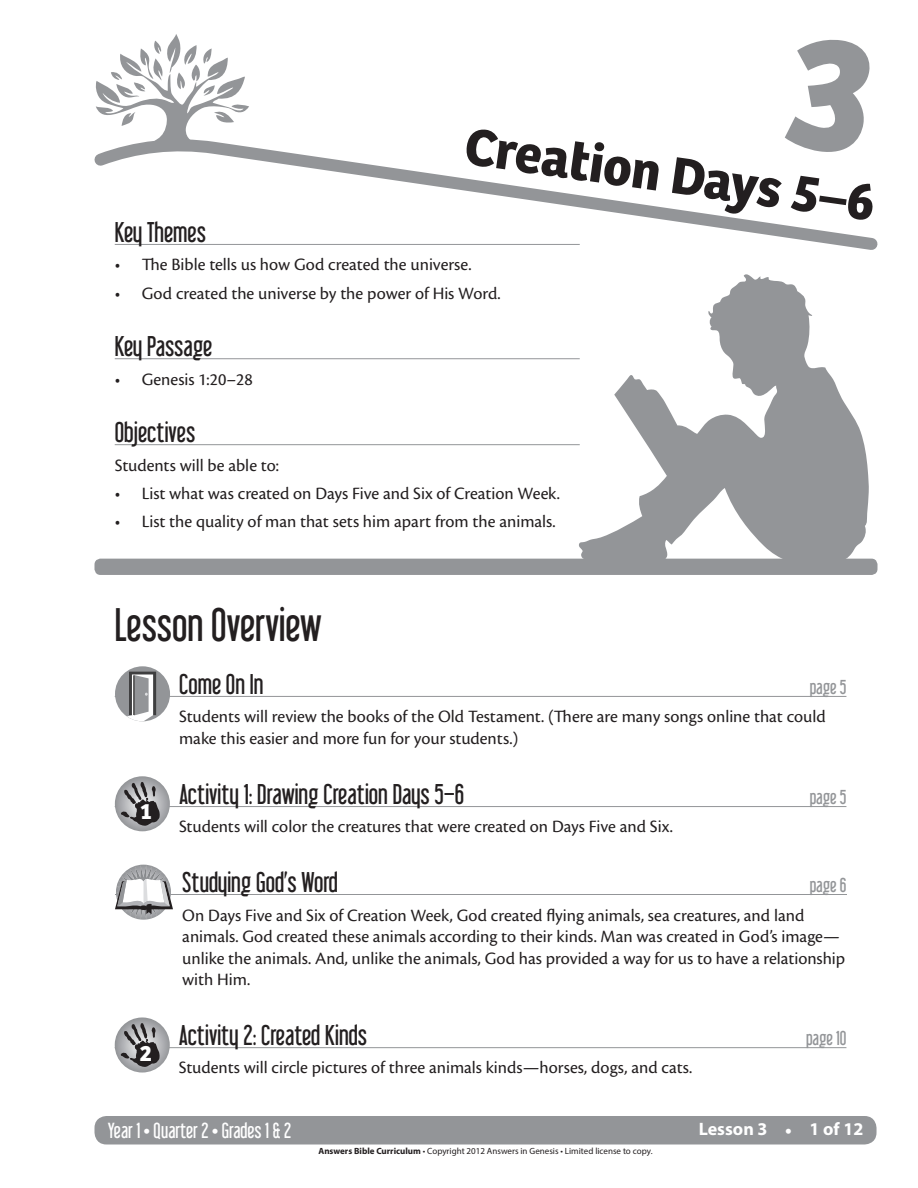
<style>
.page{position:relative;width:918px;height:1188px;background:#fff}
.page>*{position:absolute;margin:0;border:0;box-sizing:border-box;transform-origin:0 0}
.t1{font:700 54px "Bree";color:#231f20}
.t2{font:42px "Libel Suit";color:#231f20}
.t3{font:25.5px "Libel Suit";color:#231f20}
.t4{font:700 22.95px "Bree";color:#fff}
.t5{font:19.5px "Libel Suit";color:#fff}
.t6{font:18px/21.6px "Cronos Pro";color:#231f20}
.t7{font:18px "Libel Suit";color:#939598}
.t8{font:700 18px "Myriad Pro";color:#fff}
.t9{font:9px "Myriad Pro";color:#231f20}
.s1{font-family:"Libel Suit";font-weight:400;font-size:19.5px}
.s2{font-weight:700}
</style>
<div class="page">
<div style="left:94px;top:1116px;width:783px;height:28px;background:#939598;border-radius:12px"></div>
<svg style="left:94px;top:146px;width:784px;height:104px"></svg>
<div style="left:94px;top:559px;width:784px;height:16px;background:#939598;border-radius:6px"></div>
<svg style="left:577px;top:274px;width:292px;height:285px"></svg>
<svg style="left:95px;top:34px;width:154px;height:112px"></svg>
<hr style="left:115px;top:244px;width:465px;height:1px;background:#939598">
<hr style="left:115px;top:358px;width:465px;height:1px;background:#939598">
<hr style="left:115px;top:444px;width:465px;height:1px;background:#939598">
<hr style="left:115px;top:696px;width:731px;height:1px;background:#939598">
<hr style="left:115px;top:806px;width:731px;height:1px;background:#939598">
<hr style="left:115px;top:894px;width:731px;height:1px;background:#939598">
<hr style="left:115px;top:1047px;width:731px;height:1px;background:#939598">
<svg style="left:115px;top:666px;width:55px;height:55px"></svg>
<svg style="left:115px;top:672px;width:41px;height:49px"></svg>
<hr style="left:133px;top:675px;width:2px;height:40px;background:#3e3e3f">
<svg style="left:115px;top:776px;width:55px;height:55px"></svg>
<svg style="left:121px;top:781px;width:39px;height:45px;background:#7a797b"></svg>
<svg style="left:115px;top:865px;width:58px;height:55px"></svg>
<svg style="left:115px;top:1017px;width:55px;height:56px"></svg>
<svg style="left:120px;top:1022px;width:40px;height:45px;background:#7b7a7c"></svg>
<svg style="left:784px;top:146px;width:90px;height:11px"></svg>
<h1 class="t1" style="left:470px;top:113px;width:416px;rotate:8deg">Creation Days 5–6</h1>
<h3 class="t3" style="left:115px;top:217px;width:93px">Key Themes</h3>
<p class="t6" style="left:115px;top:254px;width:358px">• The Bible tells us how God created the universe.</p>
<p class="t6" style="left:115px;top:282px;width:387px">• God created the universe by the power of His Word.</p>
<h3 class="t3" style="left:115px;top:331px;width:99px">Key Passage</h3>
<p class="t6" style="left:115px;top:368px;width:140px">• Genesis 1:20–28</p>
<h3 class="t3" style="left:115px;top:417px;width:82px">Objectives</h3>
<p class="t6" style="left:115px;top:454px;width:166px">Students will be able to:</p>
<p class="t6" style="left:115px;top:483px;width:447px">• List what was created on Days Five and Six of Creation Week.</p>
<p class="t6" style="left:115px;top:511px;width:442px">• List the quality of man that sets him apart from the animals.</p>
<h2 class="t2" style="left:115px;top:600px;width:208px">Lesson Overview</h2>
<h3 class="t3" style="left:179px;top:669px;width:86px">Come On In</h3>
<p class="t7" style="left:810px;top:676px;width:38px">page 5</p>
<p class="t6" style="left:179px;top:706px;width:648px">Students will review the books of the Old Testament. (There are many songs online that could make this easier and more fun for your students.)</p>
<p class="t4" style="left:140px;top:798px;width:13px">1</p>
<p class="t4" style="left:140px;top:1039px;width:13px">2</p>
<h3 class="t3" style="left:179px;top:779px;width:287px">Activity 1: Drawing Creation Days 5–6</h3>
<p class="t7" style="left:810px;top:786px;width:38px">page 5</p>
<p class="t6" style="left:179px;top:816px;width:495px">Students will color the creatures that were created on Days Five and Six.</p>
<h3 class="t3" style="left:182px;top:867px;width:157px">Studying God’s Word</h3>
<p class="t7" style="left:810px;top:874px;width:38px">page 6</p>
<p class="t6" style="left:182px;top:904px;width:664px">On Days Five and Six of Creation Week, God created flying animals, sea creatures, and land animals. God created these animals according to their kinds. Man was created in God’s image— unlike the animals. And, unlike the animals, God has provided a way for us to have a relationship with Him.</p>
<h3 class="t3" style="left:179px;top:1020px;width:190px">Activity 2: Created Kinds</h3>
<p class="t7" style="left:806px;top:1027px;width:42px">page 10</p>
<p class="t6" style="left:179px;top:1057px;width:515px">Students will circle pictures of three animals kinds—horses, dogs, and cats.</p>
<p class="t5" style="left:108px;top:1118px;width:185px">Year 1 • Quarter 2 • Grades 1 &amp; 2</p>
<p class="t8" style="left:699px;top:1118px;width:166px">Lesson 3 <span class="s1">•</span> 1 of 12</p>
<p class="t9" style="left:318px;top:1145px;width:336px"><span class="s2">Answers Bible Curriculum</span> • Copyright 2012 Answers in Genesis • Limited license to copy.</p>
</div>
